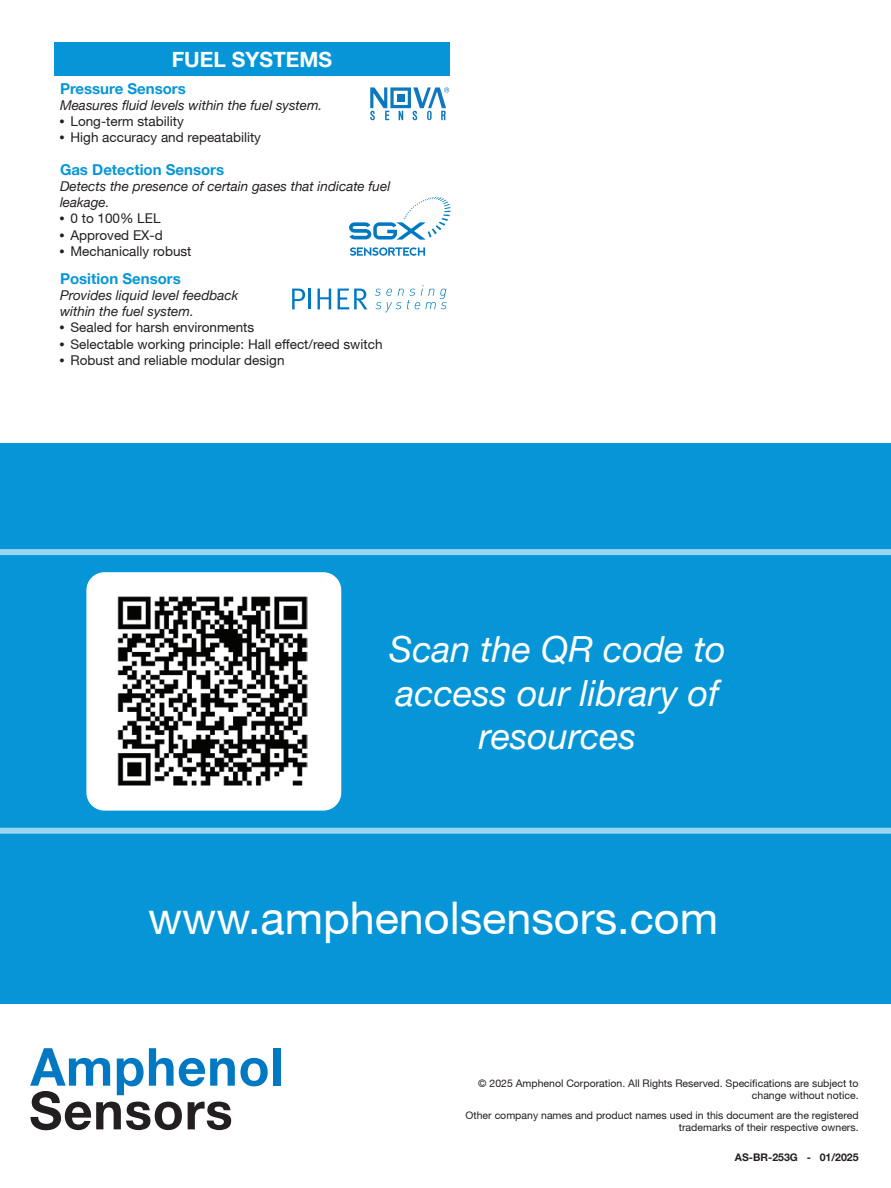
<style>
.page{position:relative;width:891px;height:1188px;background:#fff}
.page>*{position:absolute;margin:0;border:0;box-sizing:border-box;transform-origin:0 0}
.t1{font:700 52.5px "Helvetica Neue";color:#0079c2}
.t2{font:700 52.5px "Helvetica Neue";color:#231f20}
.t3{font:45px "Helvetica Neue";color:#fff}
.t4{font:italic 36px/43.2px "Helvetica Neue";color:#fff;text-align:center}
.t5{font:700 21px "Helvetica Neue";color:#fff}
.t6{font:700 15px "Helvetica Neue";color:#0696d7}
.t7{font:13.5px/16.2px "Helvetica Neue";color:#231f20}
.t8{font:italic 13.5px/16.2px "Helvetica Neue";color:#231f20}
.t9{font:10.5px/12.6px "Helvetica Neue";color:#231f20;text-align:right}
.t10{font:700 10.5px "Helvetica Neue";color:#231f20}
</style>
<div class="page">
<div style="left:0;top:443px;width:891px;height:560px;background:#0696d7"></div>
<svg style="left:0;top:549px;width:891px;height:285px"></svg>
<div style="left:86px;top:572px;width:255px;height:239px;background:#fff;border-radius:18px"></div>
<img style="left:117px;top:596px;width:191px;height:190px">
<div style="left:54px;top:42px;width:396px;height:34px;background:#0696d7"></div>
<svg style="left:370px;top:87px;width:79px;height:33px"></svg>
<svg style="left:350px;top:247px;width:75px;height:9px"></svg>
<svg style="left:349px;top:197px;width:101px;height:43px"></svg>
<svg style="left:375px;top:285px;width:72px;height:27px"></svg>
<hr style="left:308px;top:289px;width:3px;height:20px;background:#0079c2">
<svg style="left:318px;top:289px;width:13px;height:20px"></svg>
<svg style="left:292px;top:289px;width:13px;height:20px"></svg>
<svg style="left:338px;top:289px;width:29px;height:20px"></svg>
<h3 class="t5" style="left:172px;top:47px;width:162px">FUEL SYSTEMS</h3>
<p class="t6" style="left:60px;top:79px;width:127px">Pressure Sensors</p>
<p class="t8" style="left:60px;top:97px;width:264px">Measures fluid levels within the fuel system.</p>
<p class="t7" style="left:71px;top:113px;width:192px">Long-term stability<br>High accuracy and repeatability</p>
<p class="t6" style="left:60px;top:160px;width:166px">Gas Detection Sensors</p>
<p class="t8" style="left:60px;top:178px;width:332px">Detects the presence of certain gases that indicate fuel leakage.</p>
<p class="t7" style="left:71px;top:210px;width:123px">0 to 100% LEL<br>Approved EX-d<br>Mechanically robust</p>
<p class="t6" style="left:60px;top:269px;width:122px">Position Sensors</p>
<p class="t8" style="left:60px;top:287px;width:180px">Provides liquid level feedback within the fuel system.</p>
<p class="t7" style="left:71px;top:319px;width:313px">Sealed for harsh environments<br>Selectable working principle: Hall effect/reed switch<br>Robust and reliable modular design</p>
<h3 class="t4" style="left:389px;top:627px;width:338px">Scan the QR code to access our library of resources</h3>
<h2 class="t3" style="left:148px;top:891px;width:572px">www.amphenolsensors.com</h2>
<h1 class="t1" style="left:31px;top:1034px;width:255px">Amphenol</h1>
<h1 class="t2" style="left:29px;top:1078px;width:206px">Sensors</h1>
<p class="t9" style="left:478px;top:1076px;width:382px">© 2025 Amphenol Corporation. All Rights Reserved. Specifications are subject to change without notice.</p>
<p class="t9" style="left:466px;top:1108px;width:395px">Other company names and product names used in this document are the registered trademarks of their respective owners.</p>
<p class="t10" style="left:735px;top:1151px;width:125px">AS-BR-253G - 01/2025</p>
</div>
